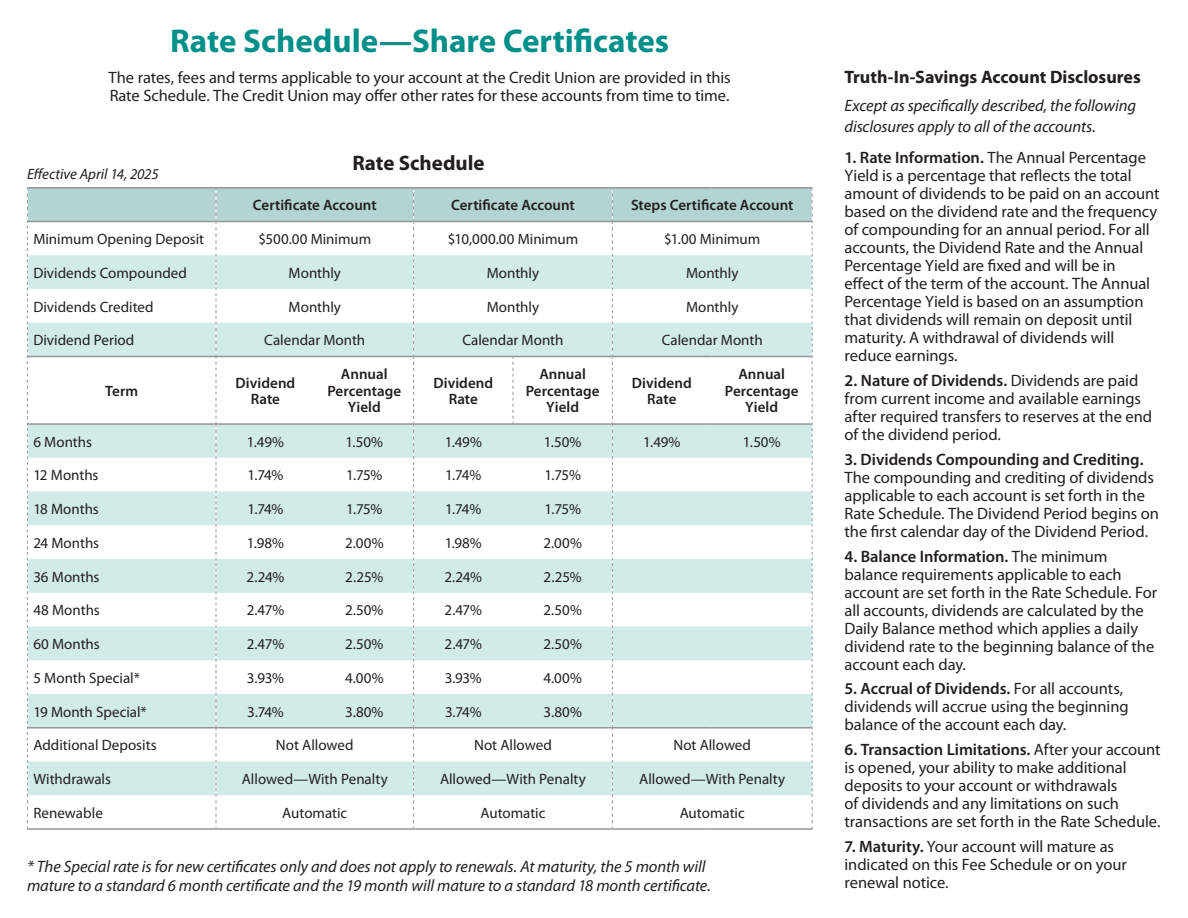
<style>
.page{position:relative;width:1188px;height:918px;background:#fff}
.page>*{position:absolute;margin:0;border:0;box-sizing:border-box;transform-origin:0 0}
.t1{font:700 33px "Myriad Pro";color:#008f89}
.t2{font:700 21px "Myriad Pro";color:#231f20}
.t3{font:700 18px "Myriad Pro";color:#231f20}
.t4{font:16.5px/18px "Myriad Pro";letter-spacing:-.005em;color:#231f20}
.t5{font:italic 16.5px/21px "Myriad Pro";letter-spacing:-.005em;color:#231f20}
.t6{font:15px "Myriad Pro";color:#231f20}
.t7{font:600 15px/16.5px "Myriad Pro";color:#231f20;text-align:center}
.t8{font:italic 15px "Myriad Pro";letter-spacing:-.005em;color:#231f20}
.s1{font-weight:600}
</style>
<div class="page">
<hr style="left:27px;top:187px;width:189px;height:2px;background:#939598">
<hr style="left:216px;top:187px;width:99px;height:2px;background:#939598">
<hr style="left:315px;top:187px;width:99px;height:2px;background:#939598">
<hr style="left:414px;top:187px;width:99px;height:2px;background:#939598">
<hr style="left:513px;top:187px;width:99px;height:2px;background:#939598">
<hr style="left:612px;top:187px;width:99px;height:2px;background:#939598">
<hr style="left:711px;top:187px;width:102px;height:2px;background:#939598">
<svg style="left:27px;top:188px;width:786px;height:640px"></svg>
<hr style="left:27px;top:828px;width:189px;height:2px;background:#939598">
<hr style="left:216px;top:828px;width:99px;height:2px;background:#939598">
<hr style="left:315px;top:828px;width:99px;height:2px;background:#939598">
<hr style="left:414px;top:828px;width:99px;height:2px;background:#939598">
<hr style="left:513px;top:828px;width:99px;height:2px;background:#939598">
<hr style="left:612px;top:828px;width:99px;height:2px;background:#939598">
<hr style="left:711px;top:828px;width:102px;height:2px;background:#939598">
<p class="t1" style="left:170px;top:19px;width:501px">Rate Schedule—Share Certificates</p>
<p class="t4" style="left:108px;top:68px;width:624px">The rates, fees and terms applicable to your account at the Credit Union are provided in this<br>Rate Schedule. The Credit Union may offer other rates for these accounts from time to time.</p>
<p class="t8" style="left:27px;top:165px;width:133px">Effective April 14, 2025</p>
<p class="t2" style="left:352px;top:149px;width:134px">Rate Schedule</p>
<p class="t7" style="left:253px;top:197px;width:125px">Certificate Account</p>
<p class="t7" style="left:451px;top:197px;width:125px">Certificate Account</p>
<p class="t7" style="left:631px;top:197px;width:164px">Steps Certificate Account</p>
<p class="t6" style="left:33px;top:230px;width:172px">Minimum Opening Deposit</p>
<p class="t6" style="left:258px;top:230px;width:114px">$500.00 Minimum</p>
<p class="t6" style="left:448px;top:230px;width:132px">$10,000.00 Minimum</p>
<p class="t6" style="left:664px;top:230px;width:98px">$1.00 Minimum</p>
<p class="t6" style="left:33px;top:263px;width:155px">Dividends Compounded</p>
<p class="t6" style="left:289px;top:263px;width:54px">Monthly</p>
<p class="t6" style="left:487px;top:263px;width:54px">Monthly</p>
<p class="t6" style="left:686px;top:263px;width:54px">Monthly</p>
<p class="t6" style="left:33px;top:297px;width:122px">Dividends Credited</p>
<p class="t6" style="left:289px;top:297px;width:54px">Monthly</p>
<p class="t6" style="left:487px;top:297px;width:54px">Monthly</p>
<p class="t6" style="left:686px;top:297px;width:54px">Monthly</p>
<p class="t6" style="left:33px;top:331px;width:102px">Dividend Period</p>
<p class="t6" style="left:264px;top:331px;width:102px">Calendar Month</p>
<p class="t6" style="left:462px;top:331px;width:102px">Calendar Month</p>
<p class="t6" style="left:662px;top:331px;width:102px">Calendar Month</p>
<p class="t7" style="left:105px;top:382px;width:34px">Term</p>
<p class="t7" style="left:236px;top:374px;width:61px">Dividend<br>Rate</p>
<p class="t7" style="left:327px;top:366px;width:75px">Annual<br>Percentage<br>Yield</p>
<p class="t7" style="left:433px;top:374px;width:61px">Dividend<br>Rate</p>
<p class="t7" style="left:526px;top:366px;width:75px">Annual<br>Percentage<br>Yield</p>
<p class="t7" style="left:632px;top:374px;width:61px">Dividend<br>Rate</p>
<p class="t7" style="left:725px;top:366px;width:75px">Annual<br>Percentage<br>Yield</p>
<p class="t6" style="left:33px;top:432px;width:60px">6 Months</p>
<p class="t6" style="left:247px;top:432px;width:39px">1.49%</p>
<p class="t6" style="left:345px;top:432px;width:39px">1.50%</p>
<p class="t6" style="left:445px;top:432px;width:39px">1.49%</p>
<p class="t6" style="left:544px;top:432px;width:39px">1.50%</p>
<p class="t6" style="left:643px;top:432px;width:39px">1.49%</p>
<p class="t6" style="left:743px;top:432px;width:39px">1.50%</p>
<p class="t6" style="left:33px;top:466px;width:67px">12 Months</p>
<p class="t6" style="left:247px;top:466px;width:37px">1.74%</p>
<p class="t6" style="left:346px;top:466px;width:38px">1.75%</p>
<p class="t6" style="left:445px;top:466px;width:37px">1.74%</p>
<p class="t6" style="left:544px;top:466px;width:38px">1.75%</p>
<p class="t6" style="left:33px;top:500px;width:67px">18 Months</p>
<p class="t6" style="left:247px;top:500px;width:37px">1.74%</p>
<p class="t6" style="left:346px;top:500px;width:38px">1.75%</p>
<p class="t6" style="left:445px;top:500px;width:37px">1.74%</p>
<p class="t6" style="left:544px;top:500px;width:38px">1.75%</p>
<p class="t6" style="left:33px;top:533px;width:67px">24 Months</p>
<p class="t6" style="left:247px;top:533px;width:39px">1.98%</p>
<p class="t6" style="left:345px;top:533px;width:40px">2.00%</p>
<p class="t6" style="left:445px;top:533px;width:39px">1.98%</p>
<p class="t6" style="left:543px;top:533px;width:40px">2.00%</p>
<p class="t6" style="left:33px;top:567px;width:68px">36 Months</p>
<p class="t6" style="left:247px;top:567px;width:39px">2.24%</p>
<p class="t6" style="left:345px;top:567px;width:40px">2.25%</p>
<p class="t6" style="left:444px;top:567px;width:39px">2.24%</p>
<p class="t6" style="left:544px;top:567px;width:40px">2.25%</p>
<p class="t6" style="left:33px;top:601px;width:68px">48 Months</p>
<p class="t6" style="left:247px;top:601px;width:39px">2.47%</p>
<p class="t6" style="left:345px;top:601px;width:40px">2.50%</p>
<p class="t6" style="left:445px;top:601px;width:39px">2.47%</p>
<p class="t6" style="left:543px;top:601px;width:40px">2.50%</p>
<p class="t6" style="left:33px;top:635px;width:68px">60 Months</p>
<p class="t6" style="left:247px;top:635px;width:39px">2.47%</p>
<p class="t6" style="left:345px;top:635px;width:40px">2.50%</p>
<p class="t6" style="left:445px;top:635px;width:39px">2.47%</p>
<p class="t6" style="left:543px;top:635px;width:40px">2.50%</p>
<p class="t6" style="left:33px;top:668px;width:108px">5 Month Special*</p>
<p class="t6" style="left:247px;top:668px;width:39px">3.93%</p>
<p class="t6" style="left:345px;top:668px;width:40px">4.00%</p>
<p class="t6" style="left:445px;top:668px;width:39px">3.93%</p>
<p class="t6" style="left:543px;top:668px;width:40px">4.00%</p>
<p class="t6" style="left:33px;top:702px;width:115px">19 Month Special*</p>
<p class="t6" style="left:247px;top:702px;width:38px">3.74%</p>
<p class="t6" style="left:345px;top:702px;width:40px">3.80%</p>
<p class="t6" style="left:445px;top:702px;width:38px">3.74%</p>
<p class="t6" style="left:543px;top:702px;width:40px">3.80%</p>
<p class="t6" style="left:33px;top:736px;width:125px">Additional Deposits</p>
<p class="t6" style="left:276px;top:736px;width:79px">Not Allowed</p>
<p class="t6" style="left:474px;top:736px;width:79px">Not Allowed</p>
<p class="t6" style="left:673px;top:736px;width:79px">Not Allowed</p>
<p class="t6" style="left:33px;top:770px;width:79px">Withdrawals</p>
<p class="t6" style="left:242px;top:770px;width:147px">Allowed—With Penalty</p>
<p class="t6" style="left:440px;top:770px;width:147px">Allowed—With Penalty</p>
<p class="t6" style="left:639px;top:770px;width:147px">Allowed—With Penalty</p>
<p class="t6" style="left:33px;top:803px;width:71px">Renewable</p>
<p class="t6" style="left:282px;top:803px;width:67px">Automatic</p>
<p class="t6" style="left:480px;top:803px;width:67px">Automatic</p>
<p class="t6" style="left:680px;top:803px;width:67px">Automatic</p>
<p class="t5" style="left:27px;top:856px;width:685px;line-height:19.8px">* The Special rate is for new certificates only and does not apply to renewals. At maturity, the 5 month will mature to a standard 6 month certificate and the 19 month will mature to a standard 18 month certificate.</p>
<p class="t3" style="left:845px;top:65px;width:298px">Truth-In-Savings Account Disclosures</p>
<p class="t5" style="left:845px;top:95px;width:293px">Except as specifically described, the following disclosures apply to all of the accounts.</p>
<p class="t4" style="left:845px;top:149px;width:317px"><span class="s1">1. Rate Information.</span> The Annual Percentage Yield is a percentage that reflects the total amount of dividends to be paid on an account based on the dividend rate and the frequency of compounding for an annual period. For all accounts, the Dividend Rate and the Annual Percentage Yield are fixed and will be in<br>effect of the term of the account. The Annual Percentage Yield is based on an assumption that dividends will remain on deposit until maturity. A withdrawal of dividends will reduce earnings.</p>
<p class="t4" style="left:845px;top:371px;width:309px"><span class="s1">2. Nature of Dividends.</span> Dividends are paid from current income and available earnings after required transfers to reserves at the end of the dividend period.</p>
<p class="t4" style="left:845px;top:450px;width:316px"><span class="s1">3. Dividends Compounding and Crediting.<br></span>The compounding and crediting of dividends applicable to each account is set forth in the Rate Schedule. The Dividend Period begins on the first calendar day of the Dividend Period.</p>
<p class="t4" style="left:845px;top:547px;width:314px"><span class="s1">4. Balance Information.</span> The minimum balance requirements applicable to each account are set forth in the Rate Schedule. For all accounts, dividends are calculated by the Daily Balance method which applies a daily dividend rate to the beginning balance of the account each day.</p>
<p class="t4" style="left:845px;top:680px;width:286px"><span class="s1">5. Accrual of Dividends.</span> For all accounts, dividends will accrue using the beginning balance of the account each day.</p>
<p class="t4" style="left:845px;top:740px;width:318px"><span class="s1">6. Transaction Limitations.</span> After your account is opened, your ability to make additional deposits to your account or withdrawals<br>of dividends and any limitations on such transactions are set forth in the Rate Schedule.</p>
<p class="t4" style="left:845px;top:837px;width:284px"><span class="s1">7. Maturity.</span> Your account will mature as indicated on this Fee Schedule or on your renewal notice.</p>
</div>
